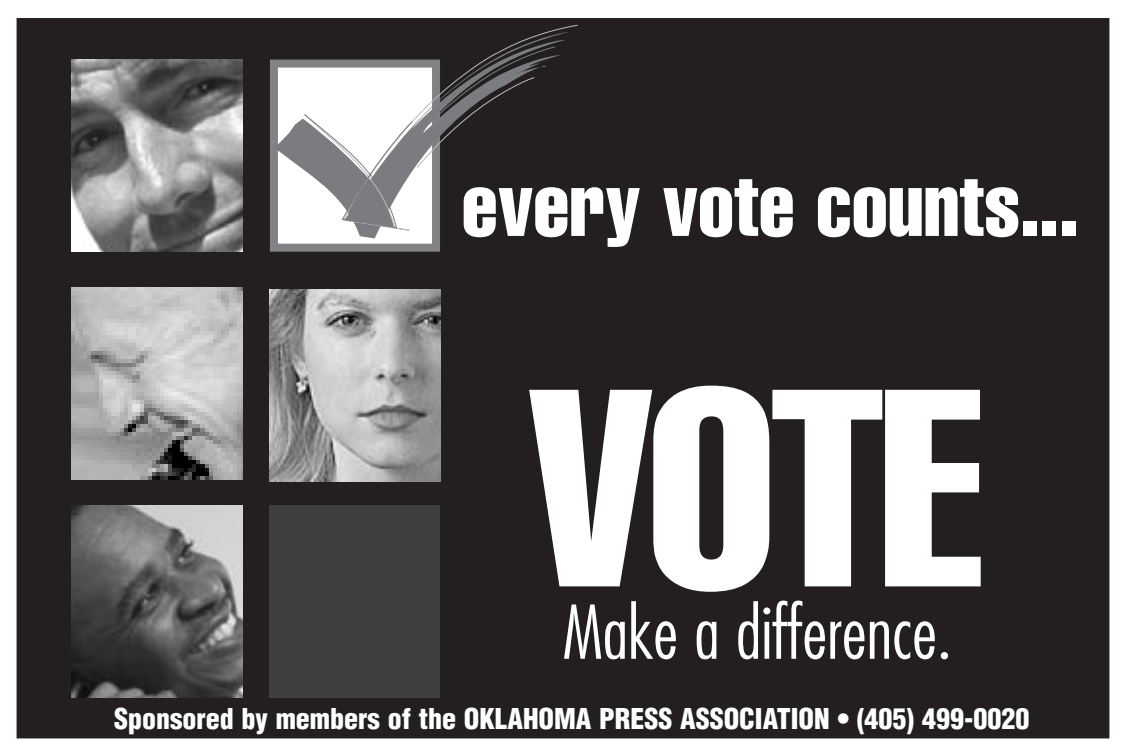
<style>
.page{position:relative;width:1123px;height:756px;background:#fff}
.page>*{position:absolute;margin:0;border:0;box-sizing:border-box;transform-origin:0 0}
.t1{font:extra-condensed 276px "Helvetica";color:#fff}
.t2{font:extra-condensed 84px "Helvetica";color:#fff}
.t3{font:300 condensed 72px "Futura";color:#fff}
.t4{font:900 condensed 28px "Helvetica";color:#fff}
</style>
<div class="page">
<div style="left:19px;top:20px;width:1088px;height:716px;background:#231f20"></div>
<div style="left:17px;top:18px;width:1092px;height:720px;border:4px solid #231f20"></div>
<img style="left:72px;top:60px;width:170px;height:192px">
<img style="left:72px;top:288px;width:170px;height:192px">
<div style="left:270px;top:506px;width:170px;height:192px;background:#3f3f40"></div>
<img style="left:72px;top:506px;width:170px;height:192px">
<div style="left:274px;top:64px;width:162px;height:184px;background:#fff"></div>
<div style="left:270px;top:60px;width:170px;height:192px;border:8px solid #808285"></div>
<img style="left:270px;top:290px;width:170px;height:192px">
<svg style="left:270px;top:59px;width:170px;height:180px"></svg>
<svg style="left:304px;top:25px;width:273px;height:211px"></svg>
<svg style="left:294px;top:47px;width:261px;height:182px"></svg>
<svg style="left:417px;top:78px;width:117px;height:89px"></svg>
<h2 class="t2" style="left:462px;top:152px;width:618px">every vote counts...</h2>
<h1 class="t1" style="left:527px;top:310px;width:456px">VOTE</h1>
<h3 class="t3" style="left:562px;top:601px;width:391px">Make a difference.</h3>
<p class="t4" style="left:114px;top:708px;width:916px">Sponsored by members of the OKLAHOMA PRESS ASSOCIATION • (405) 499-0020</p>
</div>
